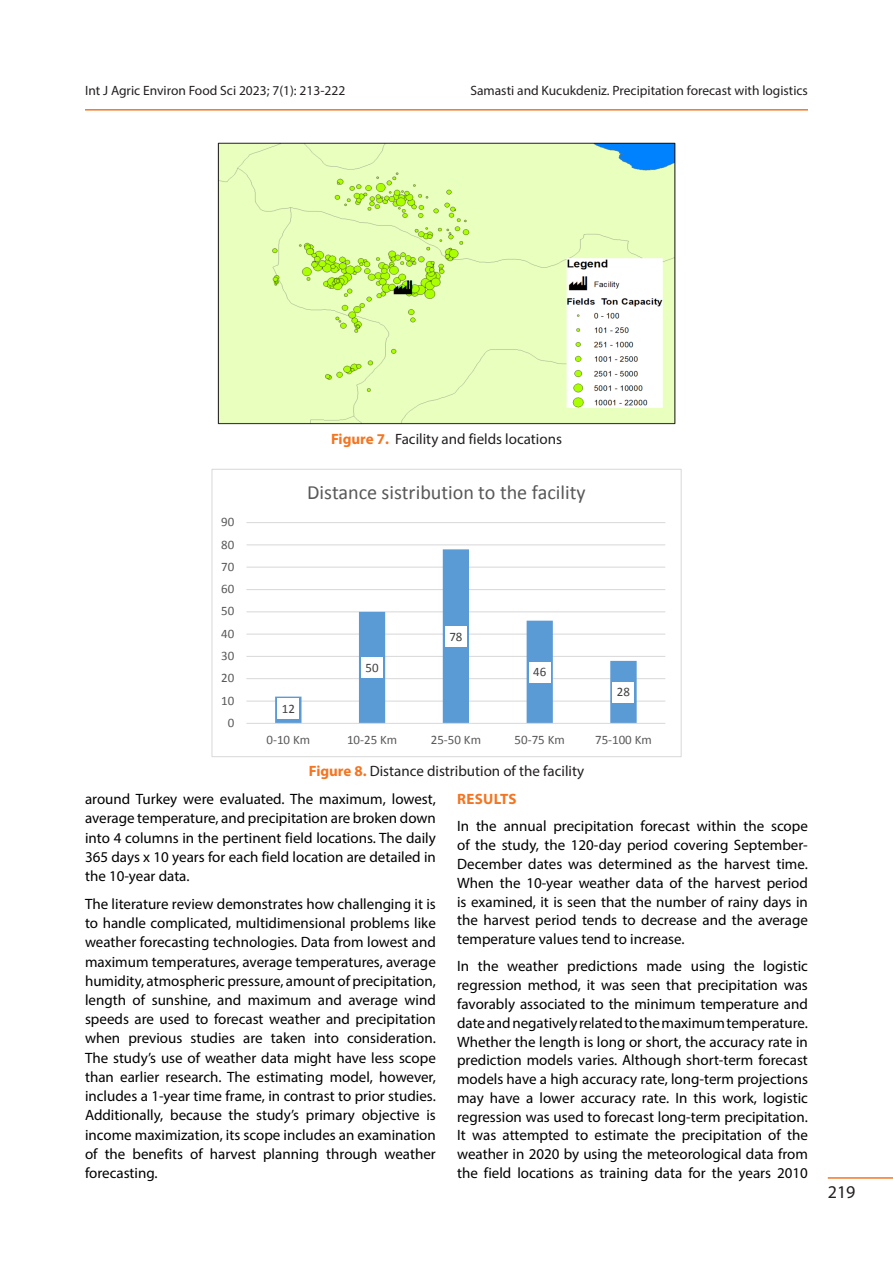
<style>
.page{position:relative;width:893px;height:1263px;background:#fff}
.page>*{position:absolute;margin:0;border:0;box-sizing:border-box;transform-origin:0 0}
.t1{font:20.25px "Calibri";color:#595959}
.t2{font:18px "Myriad Pro";color:#231f20}
.t3{font:15px/19.2px "Myriad Pro";color:#000;text-align:justify}
.t4{font:15px "Myriad Pro";color:#231f20}
.t5{font:700 15px "Myriad Pro";letter-spacing:.02em;color:#f47521}
.t6{font:13.5px "Myriad Pro";color:#231f20}
.t7{font:12.9px "Calibri";color:#595959}
.t8{font:12.9px "Calibri";color:#404040}
.s1{font-weight:700;color:#f47521}
</style>
<div class="page">
<hr style="left:828px;top:1177px;width:65px;height:2px;background:#f47521">
<hr style="left:85px;top:109px;width:723px;height:2px;background:#f47521">
<hr style="left:246px;top:700px;width:419px;height:2px;background:#d9d9d9">
<hr style="left:246px;top:678px;width:419px;height:1px;background:#d9d9d9">
<hr style="left:246px;top:656px;width:419px;height:1px;background:#d9d9d9">
<hr style="left:246px;top:634px;width:419px;height:1px;background:#d9d9d9">
<hr style="left:246px;top:611px;width:419px;height:1px;background:#d9d9d9">
<hr style="left:246px;top:589px;width:419px;height:1px;background:#d9d9d9">
<hr style="left:246px;top:567px;width:419px;height:1px;background:#d9d9d9">
<hr style="left:246px;top:544px;width:419px;height:1px;background:#d9d9d9">
<hr style="left:246px;top:522px;width:419px;height:1px;background:#d9d9d9">
<svg style="left:275px;top:549px;width:362px;height:174px"></svg>
<hr style="left:246px;top:723px;width:419px;height:1px;background:#d9d9d9">
<div style="left:278px;top:699px;width:21px;height:20px;background:#fff"></div>
<div style="left:361px;top:657px;width:22px;height:21px;background:#fff"></div>
<div style="left:445px;top:626px;width:22px;height:20px;background:#fff"></div>
<div style="left:529px;top:662px;width:22px;height:20px;background:#fff"></div>
<div style="left:612px;top:682px;width:22px;height:20px;background:#fff"></div>
<div style="left:211px;top:469px;width:470px;height:288px;border:1px solid #d9d9d9"></div>
<img style="left:218px;top:142px;width:457px;height:283px">
<p class="t6" style="left:85px;top:82px;width:262px">Int J Agric Environ Food Sci 2023; 7(1): 213-222</p>
<p class="t6" style="left:470px;top:82px;width:339px">Samasti and Kucukdeniz. Precipitation forecast with logistics</p>
<p class="t4" style="left:331px;top:429px;width:232px"><span class="s1">Figure 7.</span> Facility and fields locations</p>
<p class="t7" style="left:221px;top:514px;width:15px">90</p>
<p class="t7" style="left:221px;top:536px;width:15px">80</p>
<p class="t7" style="left:221px;top:558px;width:15px">70</p>
<p class="t7" style="left:221px;top:581px;width:15px">60</p>
<p class="t7" style="left:221px;top:603px;width:15px">50</p>
<p class="t7" style="left:221px;top:625px;width:15px">40</p>
<p class="t7" style="left:221px;top:648px;width:15px">30</p>
<p class="t7" style="left:221px;top:670px;width:15px">20</p>
<p class="t7" style="left:221px;top:692px;width:15px">10</p>
<p class="t7" style="left:228px;top:714px;width:8px">0</p>
<p class="t1" style="left:307px;top:480px;width:280px">Distance sistribution to the facility</p>
<p class="t8" style="left:282px;top:701px;width:15px">12</p>
<p class="t8" style="left:366px;top:659px;width:15px">50</p>
<p class="t8" style="left:449px;top:628px;width:15px">78</p>
<p class="t8" style="left:533px;top:664px;width:15px">46</p>
<p class="t8" style="left:617px;top:684px;width:15px">28</p>
<p class="t7" style="left:266px;top:731px;width:45px">0-10 Km</p>
<p class="t7" style="left:347px;top:731px;width:52px">10-25 Km</p>
<p class="t7" style="left:431px;top:731px;width:52px">25-50 Km</p>
<p class="t7" style="left:515px;top:731px;width:52px">50-75 Km</p>
<p class="t7" style="left:595px;top:731px;width:58px">75-100 Km</p>
<p class="t4" style="left:309px;top:761px;width:277px"><span class="s1">Figure 8.</span> Distance distribution of the facility</p>
<p class="t3" style="left:85px;top:789px;width:352px">around Turkey were evaluated. The maximum, lowest, average temperature, and precipitation are broken down into 4 columns in the pertinent field locations. The daily 365 days x 10 years for each field location are detailed in the 10-year data.</p>
<p class="t3" style="left:85px;top:894px;width:352px">The literature review demonstrates how challenging it is to handle complicated, multidimensional problems like weather forecasting technologies. Data from lowest and maximum temperatures, average temperatures, average humidity, atmospheric pressure, amount of precipitation, length of sunshine, and maximum and average wind speeds are used to forecast weather and precipitation when previous studies are taken into consideration.<br>The study’s use of weather data might have less scope than earlier research. The estimating model, however, includes a 1-year time frame, in contrast to prior studies.<br>Additionally, because the study’s primary objective is income maximization, its scope includes an examination of the benefits of harvest planning through weather forecasting.</p>
<p class="t5" style="left:457px;top:789px;width:61px">RESULTS</p>
<p class="t3" style="left:457px;top:817px;width:352px;line-height:18.8px">In the annual precipitation forecast within the scope of the study, the 120-day period covering September-December dates was determined as the harvest time.<br>When the 10-year weather data of the harvest period is examined, it is seen that the number of rainy days in the harvest period tends to decrease and the average temperature values tend to increase.</p>
<p class="t3" style="left:457px;top:957px;width:352px;line-height:18.8px">In the weather predictions made using the logistic regression method, it was seen that precipitation was favorably associated to the minimum temperature and date and negatively related to the maximum temperature.<br>Whether the length is long or short, the accuracy rate in prediction models varies. Although short-term forecast models have a high accuracy rate, long-term projections may have a lower accuracy rate. In this work, logistic regression was used to forecast long-term precipitation.<br>It was attempted to estimate the precipitation of the weather in 2020 by using the meteorological data from the field locations as training data for the years 2010</p>
<p class="t2" style="left:828px;top:1181px;width:29px">219</p>
</div>
